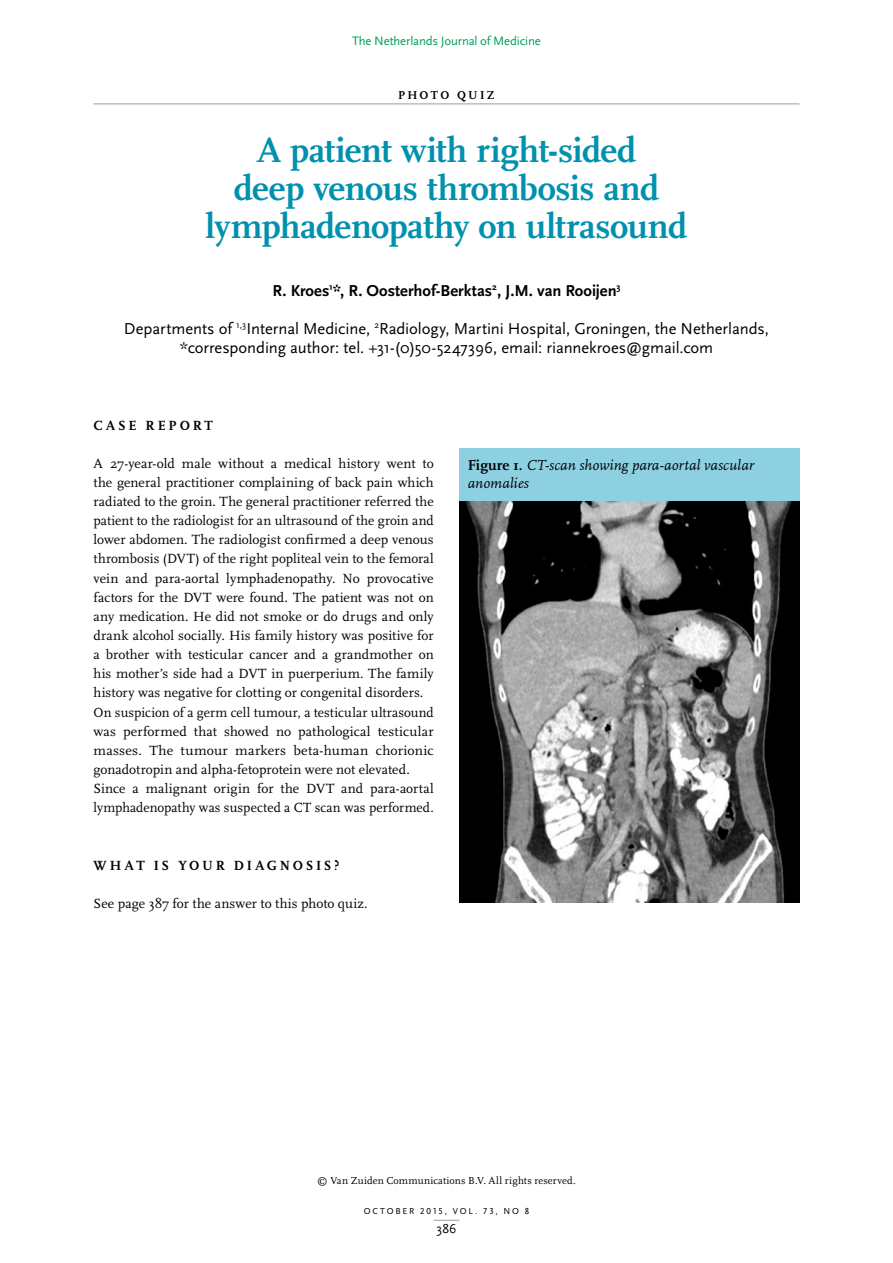
<style>
.page{position:relative;width:893px;height:1263px;background:#fff}
.page>*{position:absolute;margin:0;border:0;box-sizing:border-box;transform-origin:0 0}
.kop{font:700 36px/38.2px "Scala";letter-spacing:-.015em;color:#0091af;text-align:center}
.auteursinfo{font:16.5px/19.2px "Scala Sans";letter-spacing:-.005em;color:#000;text-align:center}
.auteurs{font:700 16.5px "Scala Sans";color:#000}
.t1{font:italic 15px/18px "Scala";letter-spacing:.01em;color:#000}
.brood{font:13.8px/19.2px "Scala";letter-spacing:.005em;color:#000;text-align:justify}
.tussenkop_1{font:700 13.8px "Scala";letter-spacing:.19em;color:#000}
.t2{font:13.5px "Scala Sans";color:#000}
.t3{font:12.75px "Scala Sans";letter-spacing:-.01em;color:#009e59}
.rubriek{font:700 12px "Scala";letter-spacing:.195em;color:#000}
.t4{font:10.5px "Scala";letter-spacing:.015em;color:#000}
.t5{font:9px "Scala Sans Caps";letter-spacing:.205em;color:#000}
.s1{font-weight:700;font-style:normal}
</style>
<div class="page">
<svg style="left:434px;top:1220px;width:25px;height:1px"></svg>
<hr style="left:94px;top:104px;width:705px;height:1px;background:#9d9d9c">
<div style="left:459px;top:449px;width:340px;height:52px;background:#8cd0e1"></div>
<img style="left:459px;top:501px;width:340px;height:401px">
<p class="t3" style="left:352px;top:34px;width:190px">The Netherlands Journal of Medicine</p>
<p class="rubriek" style="left:398px;top:88px;width:98px">PHOTO QUIZ</p>
<p class="kop" style="left:206px;top:131px;width:483px">A patient with right-sided<br>deep venous thrombosis and lymphadenopathy on ultrasound</p>
<p class="auteurs" style="left:272px;top:281px;width:350px">R. Kroes<sup>1</sup>*, R. Oosterhof-Berktas<sup>2</sup>, J.M. van Rooijen<sup>3</sup></p>
<p class="auteursinfo" style="left:124px;top:319px;width:647px">Departments of <sup>1,3</sup>Internal Medicine, <sup>2</sup>Radiology, Martini Hospital, Groningen, the Netherlands, *corresponding author: tel. +31-(0)50-5247396, email: riannekroes@gmail.com</p>
<p class="tussenkop_1" style="left:94px;top:417px;width:121px">CASE REPORT</p>
<p class="brood" style="left:94px;top:454px;width:342px">A 27-year-old male without a medical history went to the general practitioner complaining of back pain which radiated to the groin. The general practitioner referred the patient to the radiologist for an ultrasound of the groin and lower abdomen. The radiologist confirmed a deep venous thrombosis (DVT) of the right popliteal vein to the femoral vein and para-aortal lymphadenopathy. No provocative factors for the DVT were found. The patient was not on any medication. He did not smoke or do drugs and only drank alcohol socially. His family history was positive for a brother with testicular cancer and a grandmother on his mother’s side had a DVT in puerperium. The family history was negative for clotting or congenital disorders.</p>
<p class="brood" style="left:94px;top:703px;width:342px">On suspicion of a germ cell tumour, a testicular ultrasound was performed that showed no pathological testicular masses. The tumour markers beta-human chorionic gonadotropin and alpha-fetoprotein were not elevated.</p>
<p class="brood" style="left:94px;top:779px;width:342px">Since a malignant origin for the DVT and para-aortal lymphadenopathy was suspected a CT scan was performed.</p>
<p class="tussenkop_1" style="left:94px;top:857px;width:248px">WHAT IS YOUR DIAGNOSIS?</p>
<p class="brood" style="left:94px;top:894px;width:276px">See page 387 for the answer to this photo quiz.</p>
<p class="t1" style="left:468px;top:457px;width:288px"><span class="s1">Figure 1.</span> CT-scan showing para-aortal vascular anomalies</p>
<p class="t4" style="left:317px;top:1174px;width:260px">© Van Zuiden Communications B.V. All rights reserved.</p>
<p class="t5" style="left:364px;top:1206px;width:167px">OCTOBER 2015, VOL. 73, NO 8</p>
<p class="t2" style="left:436px;top:1221px;width:22px">386</p>
</div>
